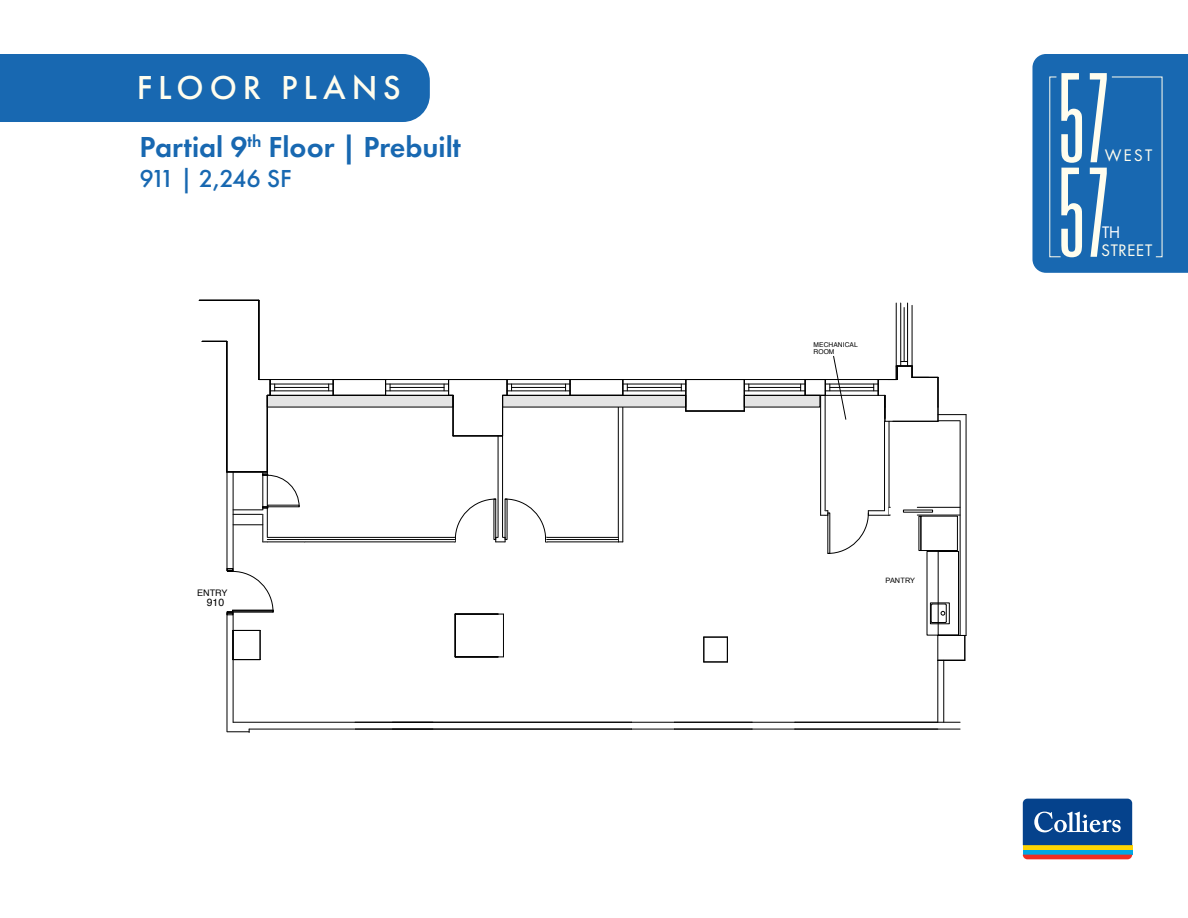
<style>
.page{position:relative;width:1188px;height:918px;background:#fff}
.page>*{position:absolute;margin:0;border:0;box-sizing:border-box;transform-origin:0 0}
.t1{font:133.65px "Bee Three";color:#fffdee}
.t2{font:500 34.5px "Futura PT";letter-spacing:.17em;color:#fffdee}
.t3{font:600 30px "Futura PT";color:#1868b1}
.t4{font:500 25.5px "Futura PT";letter-spacing:-.07em;color:#1868b1}
.t5{font:15.3px "Futura PRO";letter-spacing:.04em;color:#fffdee}
.t6{font:15.3px "Futura PRO";color:#fff}
.t7{font:10.5px "Helvetica";color:#000}
.t8{font:9px "Helvetica";letter-spacing:-.005em;color:#000}
.t9{font:7.35px "Arial";letter-spacing:-.01em;color:#000}
.t10{font:6.6px/6.6px "Helvetica";letter-spacing:.01em;color:#000}
</style>
<div class="page">
<svg style="left:1021px;top:797px;width:113px;height:64px"></svg>
<div style="left:1023px;top:850px;width:109px;height:5px;background:#00a8e4"></div>
<div style="left:1023px;top:845px;width:109px;height:5px;background:#fed503"></div>
<svg style="left:1023px;top:855px;width:109px;height:4px"></svg>
<svg style="left:1023px;top:799px;width:109px;height:46px;background:#205698"></svg>
<div style="left:1032px;top:54px;width:156px;height:219px;background:#1868b1"></div>
<div style="left:0;top:54px;width:430px;height:68px;background:#1868b1"></div>
<svg style="left:198px;top:299px;width:769px;height:434px"></svg>
<div style="left:752px;top:722px;width:43px;height:7px;background:#fff"></div>
<hr style="left:752px;top:729px;width:43px;height:1px;background:#000">
<hr style="left:752px;top:722px;width:43px;height:1px;background:#000">
<div style="left:632px;top:722px;width:42px;height:7px;background:#fff"></div>
<hr style="left:632px;top:729px;width:42px;height:1px;background:#000">
<hr style="left:632px;top:722px;width:42px;height:1px;background:#000">
<svg style="left:455px;top:499px;width:92px;height:44px"></svg>
<div style="left:305px;top:537px;width:150px;height:5px;background:#fff"></div>
<hr style="left:305px;top:542px;width:150px;height:1px;background:#000">
<hr style="left:305px;top:537px;width:150px;height:1px;background:#000">
<div style="left:267px;top:537px;width:38px;height:5px;background:#fff"></div>
<hr style="left:267px;top:542px;width:38px;height:1px;background:#000">
<hr style="left:267px;top:537px;width:38px;height:1px;background:#000">
<div style="left:498px;top:436px;width:5px;height:101px;background:#fff"></div>
<hr style="left:502px;top:436px;width:1px;height:101px;background:#000">
<hr style="left:498px;top:436px;width:1px;height:101px;background:#000">
<svg style="left:262px;top:472px;width:37px;height:71px"></svg>
<hr style="left:267px;top:474px;width:1px;height:34px;background:#000">
<hr style="left:263px;top:474px;width:1px;height:34px;background:#000">
<svg style="left:234px;top:511px;width:29px;height:3px"></svg>
<hr style="left:233px;top:510px;width:30px;height:1px;background:#000">
<hr style="left:233px;top:514px;width:30px;height:1px;background:#000">
<hr style="left:233px;top:525px;width:30px;height:1px;background:#000">
<hr style="left:267px;top:539px;width:150px;height:1px;background:#000">
<hr style="left:417px;top:539px;width:38px;height:1px;background:#000">
<div style="left:618px;top:395px;width:5px;height:147px;background:#fff"></div>
<hr style="left:623px;top:395px;width:1px;height:147px;background:#000">
<hr style="left:618px;top:395px;width:1px;height:147px;background:#000">
<div style="left:547px;top:537px;width:71px;height:5px;background:#fff"></div>
<hr style="left:547px;top:542px;width:71px;height:1px;background:#000">
<hr style="left:547px;top:537px;width:71px;height:1px;background:#000">
<hr style="left:547px;top:539px;width:71px;height:1px;background:#000">
<div style="left:392px;top:722px;width:41px;height:7px;background:#fff"></div>
<svg style="left:932px;top:605px;width:15px;height:17px"></svg>
<div style="left:930px;top:603px;width:19px;height:21px;border:1px solid #000"></div>
<div style="left:938px;top:551px;width:21px;height:84px;border:1px solid #000"></div>
<div style="left:886px;top:576px;width:29px;height:9px;background:#fff"></div>
<div style="left:744px;top:395px;width:76px;height:12px;background:#e4e4e4"></div>
<div style="left:503px;top:395px;width:183px;height:12px;background:#e4e4e4"></div>
<div style="left:267px;top:395px;width:186px;height:12px;background:#e4e4e4"></div>
<hr style="left:966px;top:415px;width:1px;height:220px;background:#000">
<hr style="left:960px;top:421px;width:1px;height:214px;background:#000">
<hr style="left:938px;top:635px;width:1px;height:87px;background:#000">
<hr style="left:943px;top:660px;width:1px;height:62px;background:#000">
<hr style="left:249px;top:729px;width:105px;height:1px;background:#000">
<svg style="left:227px;top:729px;width:23px;height:4px"></svg>
<hr style="left:227px;top:612px;width:1px;height:120px;background:#000">
<hr style="left:233px;top:612px;width:1px;height:110px;background:#000">
<hr style="left:227px;top:472px;width:1px;height:99px;background:#000">
<hr style="left:233px;top:472px;width:1px;height:99px;background:#000">
<hr style="left:267px;top:395px;width:186px;height:1px;background:#000">
<hr style="left:904px;top:308px;width:1px;height:54px;background:#000">
<hr style="left:896px;top:303px;width:1px;height:63px;background:#000">
<hr style="left:900px;top:303px;width:1px;height:63px;background:#000">
<hr style="left:907px;top:303px;width:1px;height:63px;background:#000">
<hr style="left:275px;top:387px;width:54px;height:1px;background:#000">
<hr style="left:270px;top:391px;width:63px;height:1px;background:#000">
<hr style="left:270px;top:384px;width:63px;height:1px;background:#000">
<hr style="left:386px;top:391px;width:63px;height:1px;background:#000">
<hr style="left:386px;top:384px;width:63px;height:1px;background:#000">
<hr style="left:390px;top:387px;width:54px;height:1px;background:#000">
<hr style="left:507px;top:391px;width:63px;height:1px;background:#000">
<hr style="left:507px;top:384px;width:63px;height:1px;background:#000">
<hr style="left:512px;top:387px;width:54px;height:1px;background:#000">
<hr style="left:627px;top:387px;width:54px;height:1px;background:#000">
<hr style="left:503px;top:395px;width:183px;height:1px;background:#000">
<hr style="left:623px;top:384px;width:63px;height:1px;background:#000">
<hr style="left:623px;top:391px;width:63px;height:1px;background:#000">
<hr style="left:749px;top:387px;width:52px;height:1px;background:#000">
<hr style="left:744px;top:384px;width:61px;height:1px;background:#000">
<hr style="left:744px;top:391px;width:61px;height:1px;background:#000">
<hr style="left:674px;top:722px;width:78px;height:1px;background:#000">
<hr style="left:674px;top:729px;width:78px;height:1px;background:#000">
<hr style="left:795px;top:722px;width:165px;height:1px;background:#000">
<hr style="left:795px;top:729px;width:165px;height:1px;background:#000">
<hr style="left:503px;top:614px;width:1px;height:43px;background:#000">
<hr style="left:912px;top:305px;width:1px;height:72px;background:#000">
<hr style="left:259px;top:379px;width:638px;height:1px;background:#000">
<hr style="left:744px;top:395px;width:134px;height:1px;background:#000">
<svg style="left:938px;top:635px;width:28px;height:26px"></svg>
<hr style="left:233px;top:722px;width:399px;height:1px;background:#000">
<hr style="left:355px;top:729px;width:277px;height:1px;background:#000">
<svg style="left:704px;top:637px;width:24px;height:26px"></svg>
<hr style="left:686px;top:411px;width:58px;height:1px;background:#000">
<hr style="left:686px;top:380px;width:1px;height:31px;background:#000">
<hr style="left:744px;top:380px;width:1px;height:31px;background:#000">
<svg style="left:565px;top:380px;width:6px;height:15px"></svg>
<svg style="left:623px;top:380px;width:5px;height:15px"></svg>
<svg style="left:444px;top:380px;width:9px;height:15px"></svg>
<hr style="left:453px;top:395px;width:1px;height:41px;background:#000">
<hr style="left:453px;top:436px;width:50px;height:1px;background:#000">
<hr style="left:502px;top:395px;width:1px;height:41px;background:#000">
<svg style="left:503px;top:380px;width:9px;height:15px"></svg>
<svg style="left:328px;top:380px;width:6px;height:15px"></svg>
<svg style="left:385px;top:380px;width:6px;height:15px"></svg>
<svg style="left:202px;top:341px;width:25px;height:1px"></svg>
<hr style="left:227px;top:341px;width:1px;height:131px;background:#000">
<hr style="left:227px;top:472px;width:40px;height:1px;background:#000">
<hr style="left:267px;top:395px;width:1px;height:77px;background:#000">
<svg style="left:259px;top:380px;width:16px;height:16px"></svg>
<hr style="left:259px;top:300px;width:1px;height:80px;background:#000">
<hr style="left:199px;top:300px;width:60px;height:1px;background:#000">
<hr style="left:455px;top:657px;width:48px;height:1px;background:#000">
<hr style="left:455px;top:614px;width:1px;height:43px;background:#000">
<hr style="left:455px;top:614px;width:48px;height:1px;background:#000">
<hr style="left:260px;top:630px;width:1px;height:30px;background:#000">
<svg style="left:234px;top:659px;width:26px;height:1px"></svg>
<svg style="left:234px;top:630px;width:26px;height:1px"></svg>
<svg style="left:800px;top:356px;width:166px;height:197px"></svg>
<hr style="left:938px;top:377px;width:1px;height:44px;background:#000">
<svg style="left:227px;top:568px;width:47px;height:48px"></svg>
<p class="t2" style="left:137px;top:67px;width:266px">FLOOR PLANS</p>
<p class="t3" style="left:139px;top:128px;width:323px">Partial 9<sup>th</sup> Floor | Prebuilt</p>
<p class="t4" style="left:139px;top:163px;width:154px">911 | 2,246 SF</p>
<p class="t8" style="left:197px;top:586px;width:32px">ENTRY</p>
<p class="t7" style="left:207px;top:594px;width:19px">910</p>
<p class="t10" style="left:814px;top:342px;width:46px">MECHANICAL<br>ROOM</p>
<p class="t9" style="left:886px;top:576px;width:31px">PANTRY</p>
<p class="t1" style="left:1058px;top:47px;width:55px">57</p>
<p class="t1" style="left:1058px;top:142px;width:55px">57</p>
<p class="t5" style="left:1105px;top:146px;width:49px">WEST</p>
<p class="t6" style="left:1102px;top:223px;width:20px">TH</p>
<p class="t5" style="left:1102px;top:241px;width:52px">STREET</p>
</div>
